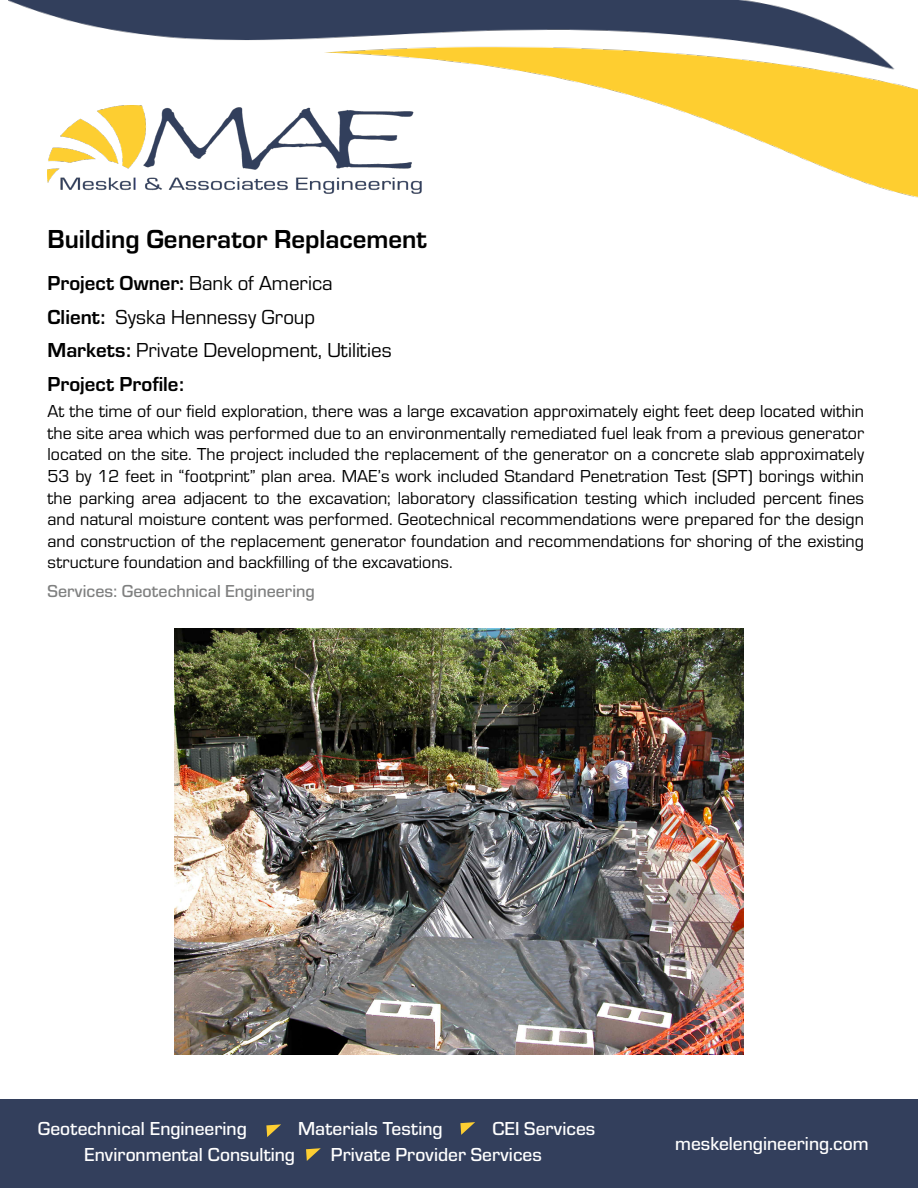
<style>
.page{position:relative;width:918px;height:1188px;background:#fff}
.page>*{position:absolute;margin:0;border:0;box-sizing:border-box;transform-origin:0 0}
.t1{font:700 27px "Eurostile";color:#000}
.t2{font:21px/33.3px "Eurostile";color:#000}
.t3{font:700 21px "Eurostile";color:#000}
.t4{font:500 19.5px "Eurostile";color:#fff}
.t5{font:18px/21.6px "Eurostile";color:#000;text-align:justify}
.t6{font:500 18px "Eurostile";color:#7f8080}
.s1{font-weight:700}
</style>
<div class="page">
<img style="left:9px;top:0;width:909px;height:198px">
<img style="left:48px;top:94px;width:375px;height:104px">
<div style="left:0;top:1099px;width:918px;height:89px;background:#333f5c"></div>
<svg style="left:266px;top:1124px;width:15px;height:13px"></svg>
<svg style="left:460px;top:1122px;width:15px;height:13px"></svg>
<svg style="left:306px;top:1148px;width:15px;height:13px"></svg>
<img style="left:175px;top:628px;width:568px;height:426px">
<h1 class="t1" style="left:48px;top:220px;width:381px">Building Generator Replacement</h1>
<p class="t2" style="left:48px;top:266px;width:346px"><span class="s1">Project Owner:</span> Bank of America<br><span class="s1">Client:</span> Syska Hennessy Group<br><span class="s1">Markets:</span> Private Development, Utilities</p>
<p class="t3" style="left:48px;top:369px;width:138px">Project Profile:</p>
<p class="t5" style="left:48px;top:400px;width:818px">At the time of our field exploration, there was a large excavation approximately eight feet deep located within the site area which was performed due to an environmentally remediated fuel leak from a previous generator located on the site. The project included the replacement of the generator on a concrete slab approximately 53 by 12 feet in “footprint” plan area. MAE’s work included Standard Penetration Test (SPT) borings within the parking area adjacent to the excavation; laboratory classification testing which included percent fines and natural moisture content was performed. Geotechnical recommendations were prepared for the design and construction of the replacement generator foundation and recommendations for shoring of the existing structure foundation and backfilling of the excavations.</p>
<p class="t6" style="left:48px;top:579px;width:269px">Services: Geotechnical Engineering</p>
<p class="t4" style="left:38px;top:1115px;width:211px">Geotechnical Engineering</p>
<p class="t4" style="left:298px;top:1115px;width:146px">Materials Testing</p>
<p class="t4" style="left:492px;top:1115px;width:104px">CEI Services</p>
<p class="t4" style="left:84px;top:1141px;width:212px">Environmental Consulting</p>
<p class="t4" style="left:331px;top:1141px;width:212px">Private Provider Services</p>
<p class="t4" style="left:675px;top:1130px;width:195px">meskelengineering.com</p>
</div>
